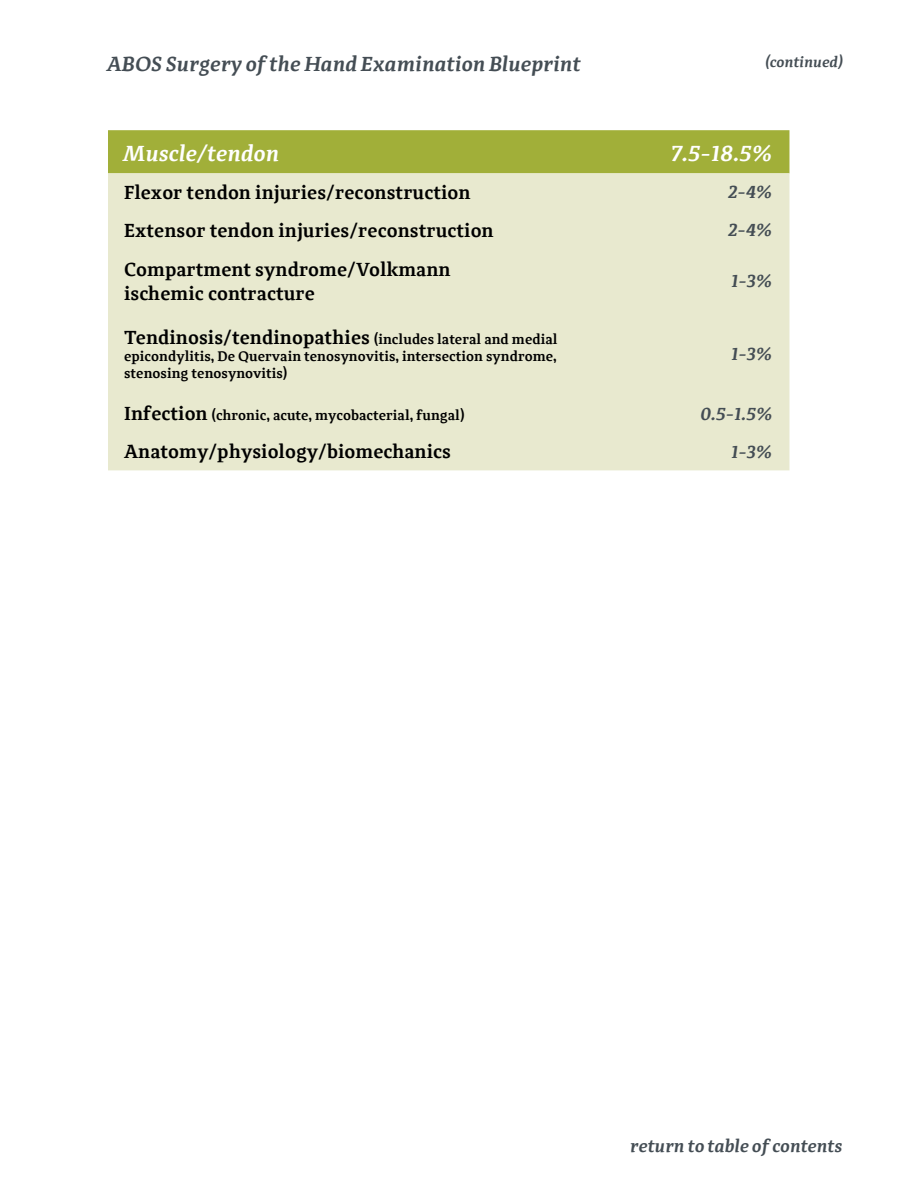
<style>
.page{position:relative;width:918px;height:1188px;background:#fff}
.page>*{position:absolute;margin:0;border:0;box-sizing:border-box;transform-origin:0 0}
.t1{font:italic 600 22.5px "Adagio Serif";color:#fff}
.t2{font:italic 600 21px "Adagio Serif";color:#444d54}
.t3{font:600 19.5px/23.4px "Adagio Serif";color:#000}
.t4{font:italic 600 18px "Adagio Serif";color:#444d54}
.t5{font:italic 600 15px "Adagio Serif";color:#444d54}
.t6{font:600 14.25px/17.1px "Adagio Serif";color:#000}
.s1{font-size:14.25px}
.s2{font-size:19.5px}
</style>
<div class="page">
<div style="left:108px;top:130px;width:681px;height:43px;background:#a1af39"></div>
<div style="left:108px;top:173px;width:681px;height:297px;background:#e8e9cf"></div>
<p class="t2" style="left:108px;top:51px;width:475px">ABOS Surgery of the Hand Examination Blueprint</p>
<p class="t5" style="left:766px;top:52px;width:79px">(continued)</p>
<p class="t1" style="left:124px;top:139px;width:158px">Muscle/tendon</p>
<p class="t1" style="left:672px;top:139px;width:102px">7.5-18.5%</p>
<p class="t3" style="left:124px;top:181px;width:348px">Flexor tendon injuries/reconstruction</p>
<p class="t4" style="left:729px;top:181px;width:46px">2-4%</p>
<p class="t3" style="left:124px;top:219px;width:371px">Extensor tendon injuries/reconstruction</p>
<p class="t4" style="left:729px;top:219px;width:46px">2-4%</p>
<p class="t3" style="left:124px;top:258px;width:328px">Compartment syndrome/Volkmann ischemic contracture</p>
<p class="t4" style="left:732px;top:270px;width:43px">1-3%</p>
<p class="t3" style="left:124px;top:326px;width:435px">Tendinosis/tendinopathies <span class="s1">(includes lateral and medial</span></p>
<p class="t6" style="left:124px;top:348px;width:434px">epicondylitis, De Quervain tenosynovitis, intersection syndrome, stenosing tenosynovitis)</p>
<p class="t4" style="left:732px;top:343px;width:43px">1-3%</p>
<p class="t6" style="left:124px;top:407px;width:342px"><span class="s2">Infection</span> (chronic, acute, mycobacterial, fungal)</p>
<p class="t4" style="left:701px;top:402px;width:73px">0.5-1.5%</p>
<p class="t3" style="left:124px;top:440px;width:328px">Anatomy/physiology/biomechanics</p>
<p class="t4" style="left:732px;top:440px;width:43px">1-3%</p>
<p class="t4" style="left:631px;top:1135px;width:214px">return to table of contents</p>
</div>
